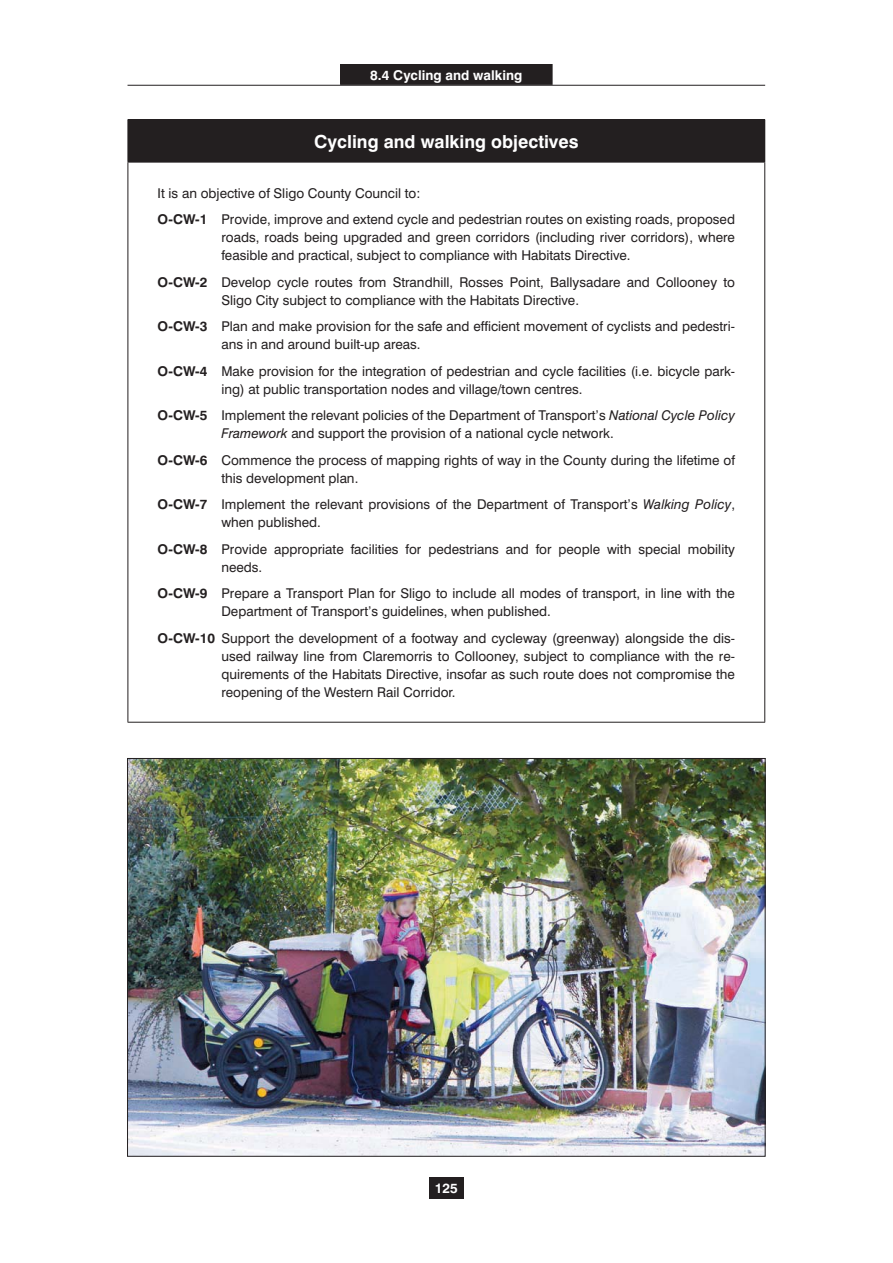
<style>
.page{position:relative;width:893px;height:1263px;background:#fff}
.page>*{position:absolute;margin:0;border:0;box-sizing:border-box;transform-origin:0 0}
.t1{font:700 18px "Swiss 721 BT";color:#fff}
.t2{font:13.5px/18px "Swiss 721 BT";color:#231f20}
.t3{font:700 13.5px "Swiss 721 BT";color:#fff}
.s1{font-weight:700}
.s2{font-style:italic}
</style>
<div class="page">
<hr style="left:128px;top:85px;width:637px;height:1px;background:#231f20">
<div style="left:341px;top:65px;width:211px;height:19px;background:#231f20"></div>
<div style="left:340px;top:64px;width:213px;height:21px;border:2px solid #231f20"></div>
<div style="left:429px;top:1177px;width:35px;height:22px;background:#231f20"></div>
<div style="left:128px;top:120px;width:637px;height:42px;background:#231f20"></div>
<hr style="left:128px;top:119px;width:637px;height:1px;background:#231f20">
<hr style="left:128px;top:162px;width:637px;height:1px;background:#231f20">
<hr style="left:128px;top:163px;width:1px;height:559px;background:#231f20">
<hr style="left:764px;top:163px;width:1px;height:559px;background:#231f20">
<hr style="left:128px;top:722px;width:637px;height:1px;background:#231f20">
<img style="left:129px;top:760px;width:634px;height:394px">
<p class="t3" style="left:370px;top:70px;width:154px">8.4 Cycling and walking</p>
<h1 class="t1" style="left:314px;top:135px;width:266px">Cycling and walking objectives</h1>
<p class="t2" style="left:158px;top:181px;width:579px;line-height:26.5px">It is an objective of Sligo County Council to:<br><span class="s1">O-CW-1</span> Provide, improve and extend cycle and pedestrian routes on existing roads, proposed</p>
<p class="t2" style="left:221px;top:230px;width:515px">roads, roads being upgraded and green corridors (including river corridors), where feasible and practical, subject to compliance with Habitats Directive.</p>
<p class="t2" style="left:221px;top:274px;width:515px;text-indent:-64px"><span class="s1">O-CW-2</span> Develop cycle routes from Strandhill, Rosses Point, Ballysadare and Collooney to<br>Sligo City subject to compliance with the Habitats Directive.</p>
<p class="t2" style="left:221px;top:319px;width:515px;text-indent:-64px"><span class="s1">O-CW-3</span> Plan and make provision for the safe and efficient movement of cyclists and pedestri&shy;ans in and around built-up areas.</p>
<p class="t2" style="left:221px;top:363px;width:515px;text-indent:-64px"><span class="s1">O-CW-4</span> Make provision for the integration of pedestrian and cycle facilities (i.e. bicycle park&shy;ing) at public transportation nodes and village/town centres.</p>
<p class="t2" style="left:221px;top:408px;width:515px;text-indent:-64px"><span class="s1">O-CW-5</span> Implement the relevant policies of the Department of Transport’s <span class="s2">National Cycle Policy<br>Framework</span> and support the provision of a national cycle network.</p>
<p class="t2" style="left:221px;top:452px;width:515px;text-indent:-64px"><span class="s1">O-CW-6</span> Commence the process of mapping rights of way in the County during the lifetime of this development plan.</p>
<p class="t2" style="left:221px;top:497px;width:515px;text-indent:-64px"><span class="s1">O-CW-7</span> Implement the relevant provisions of the Department of Transport’s <span class="s2">Walking Policy</span>, when published.</p>
<p class="t2" style="left:221px;top:541px;width:515px;text-indent:-64px"><span class="s1">O-CW-8</span> Provide appropriate facilities for pedestrians and for people with special mobility needs.</p>
<p class="t2" style="left:221px;top:586px;width:515px;text-indent:-64px"><span class="s1">O-CW-9</span> Prepare a Transport Plan for Sligo to include all modes of transport, in line with the<br>Department of Transport’s guidelines, when published.</p>
<p class="t2" style="left:221px;top:630px;width:515px;text-align:justify;text-indent:-64px"><span class="s1">O-CW-10</span> Support the development of a footway and cycleway (greenway) alongside the dis&shy;used railway line from Claremorris to Collooney, subject to compliance with the re&shy;quirements of the Habitats Directive, insofar as such route does not compromise the reopening of the Western Rail Corridor.</p>
<p class="t3" style="left:435px;top:1183px;width:24px">125</p>
</div>
